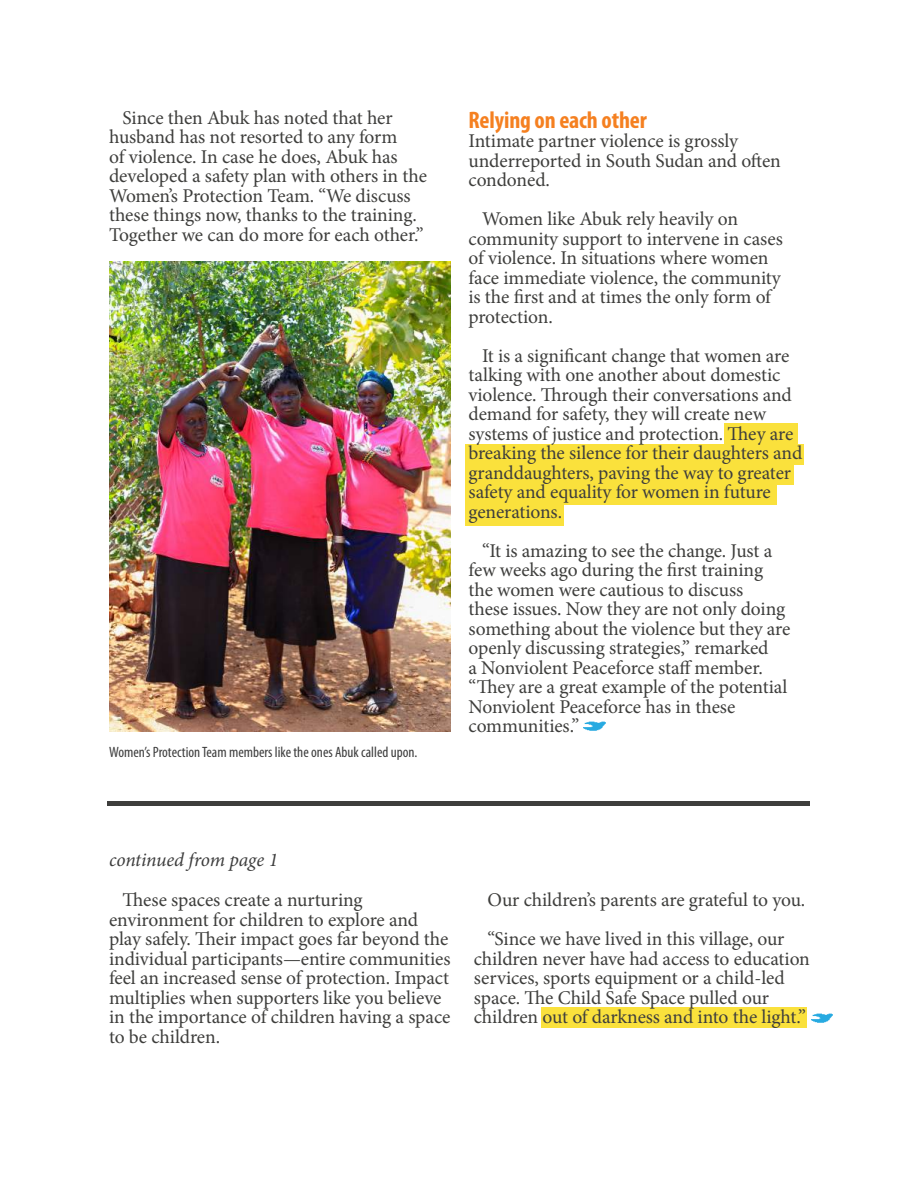
<style>
.page{position:relative;width:918px;height:1188px;background:#fff}
.page>*{position:absolute;margin:0;border:0;box-sizing:border-box;transform-origin:0 0}
.t1{font:700 condensed 24px "Myriad Pro";letter-spacing:-.005em;color:#f58020}
.t2{font:19.5px/19.5px "Minion Pro";letter-spacing:-.005em;color:#3e3e3c}
.t3{font:italic 19.5px "Minion Pro";letter-spacing:-.01em;color:#3d3d3d}
.t4{font:condensed 15px "Myriad Pro";color:#3d3d3d}
</style>
<div class="page">
<div style="left:541px;top:1007px;width:266px;height:21px;background:#fae13c"></div>
<div style="left:465px;top:505px;width:99px;height:20px;background:#fae13c"></div>
<div style="left:465px;top:485px;width:312px;height:20px;background:#fae13c"></div>
<div style="left:465px;top:464px;width:329px;height:21px;background:#fae13c"></div>
<div style="left:465px;top:444px;width:339px;height:20px;background:#fae13c"></div>
<div style="left:724px;top:424px;width:74px;height:20px;background:#fae13c"></div>
<img style="left:109px;top:261px;width:342px;height:470px">
<img style="left:584px;top:722px;width:22px;height:9px">
<div style="left:108px;top:801px;width:702px;height:5px;background:#3e3e3c"></div>
<img style="left:811px;top:1014px;width:22px;height:9px">
<p class="t2" style="left:109px;top:108px;width:319px;text-indent:13px">Since then Abuk has noted that her husband has not resorted to any form<br>of violence. In case he does, Abuk has developed a safety plan with others in the Women’s Protection Team. “We discuss these things now, thanks to the training.<br>Together we can do more for each other.”</p>
<p class="t1" style="left:469px;top:105px;width:180px">Relying on each other</p>
<p class="t2" style="left:469px;top:131px;width:314px">Intimate partner violence is grossly underreported in South Sudan and often condoned.</p>
<p class="t2" style="left:469px;top:209px;width:316px;text-indent:13px">Women like Abuk rely heavily on community support to intervene in cases of violence. In situations where women face immediate violence, the community is the first and at times the only form of protection.</p>
<p class="t2" style="left:469px;top:346px;width:335px;text-indent:13px">It is a significant change that women are talking with one another about domestic violence. Through their conversations and demand for safety, they will create new systems of justice and protection. They are breaking the silence for their daughters and granddaughters, paving the way to greater safety and equality for women in future generations.</p>
<p class="t2" style="left:469px;top:541px;width:323px;text-indent:13px">“It is amazing to see the change. Just a few weeks ago during the first training the women were cautious to discuss<br>these issues. Now they are not only doing something about the violence but they are openly discussing strategies,” remarked<br>a Nonviolent Peaceforce staff member. “They are a great example of the potential Nonviolent Peaceforce has in these communities.”</p>
<p class="t4" style="left:109px;top:743px;width:310px">Women’s Protection Team members like the ones Abuk called upon.</p>
<p class="t3" style="left:109px;top:847px;width:170px">continued from page 1</p>
<p class="t2" style="left:109px;top:890px;width:343px;text-indent:13px">These spaces create a nurturing environment for children to explore and play safely. Their impact goes far beyond the individual participants—entire communities feel an increased sense of protection. Impact multiplies when supporters like you believe in the importance of children having a space to be children.</p>
<p class="t2" style="left:487px;top:881px;width:319px;line-height:39px">Our children’s parents are grateful to you. “Since we have lived in this village, our</p>
<p class="t2" style="left:474px;top:949px;width:338px">children never have had access to education services, sports equipment or a child-led space. The Child Safe Space pulled our children out of darkness and into the light.”</p>
</div>
